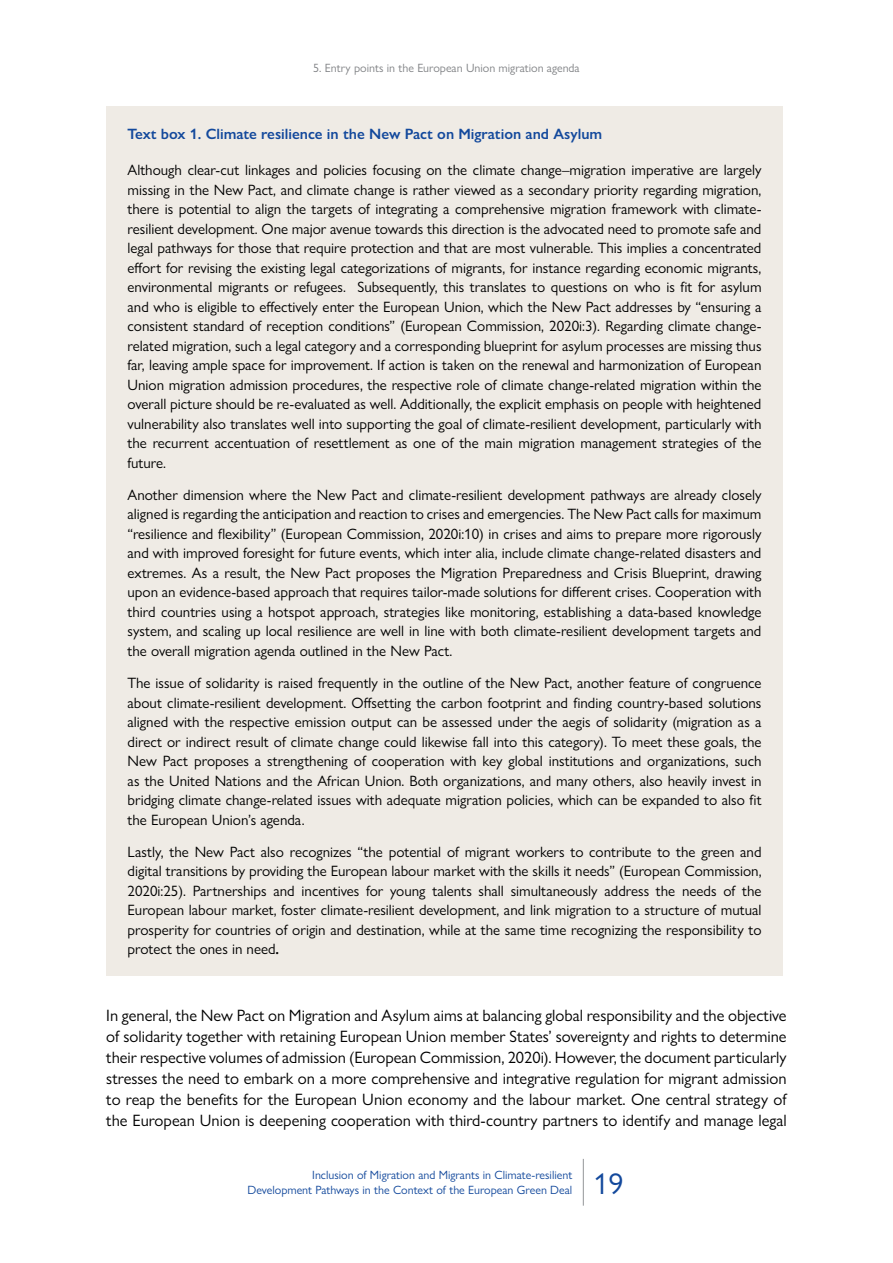
<style>
.page{position:relative;width:893px;height:1263px;background:#fff}
.page>*{position:absolute;margin:0;border:0;box-sizing:border-box;transform-origin:0 0}
.t1{font:30px "Gill Sans Nova";color:#13499c}
.t2{font:16.5px/21px "Gill Sans Nova";color:#000;text-align:justify}
.t3{font:15px/19.5px "Gill Sans Nova";color:#000;text-align:justify}
.t4{font:600 15px "Gill Sans Nova";color:#13499c}
.t5{font:12px/14.4px "Gill Sans Nova";color:#13499c;text-align:right}
.t6{font:12px "Gill Sans Nova";color:#808285}
.s1{font-weight:600}
</style>
<div class="page">
<hr style="left:583px;top:1159px;width:1px;height:47px;background:#939598">
<div style="left:106px;top:106px;width:677px;height:870px;background:#efebe5"></div>
<p class="t6" style="left:313px;top:60px;width:268px">5. Entry points in the European Union migration agenda</p>
<p class="t4" style="left:128px;top:124px;width:476px">Text box 1. Climate resilience in the New Pact on Migration and Asylum</p>
<p class="t3" style="left:128px;top:160px;width:635px">Although clear-cut linkages and policies focusing on the climate change–migration imperative are largely missing in the New Pact, and climate change is rather viewed as a secondary priority regarding migration, there is potential to align the targets of integrating a comprehensive migration framework with climate&shy;resilient development. One major avenue towards this direction is the advocated need to promote safe and legal pathways for those that require protection and that are most vulnerable. This implies a concentrated effort for revising the existing legal categorizations of migrants, for instance regarding economic migrants, environmental migrants or refugees. Subsequently, this translates to questions on who is fit for asylum and who is eligible to effectively enter the European Union, which the New Pact addresses by “ensuring a consistent standard of reception conditions” (European Commission, 2020i:3). Regarding climate change&shy;related migration, such a legal category and a corresponding blueprint for asylum processes are missing thus far, leaving ample space for improvement. If action is taken on the renewal and harmonization of European Union migration admission procedures, the respective role of climate change-related migration within the overall picture should be re-evaluated as well. Additionally, the explicit emphasis on people with heightened vulnerability also translates well into supporting the goal of climate-resilient development, particularly with the recurrent accentuation of resettlement as one of the main migration management strategies of the future.</p>
<p class="t3" style="left:128px;top:485px;width:635px">Another dimension where the New Pact and climate-resilient development pathways are already closely aligned is regarding the anticipation and reaction to crises and emergencies. The New Pact calls for maximum “resilience and flexibility” (European Commission, 2020i:10) in crises and aims to prepare more rigorously and with improved foresight for future events, which inter alia, include climate change-related disasters and extremes. As a result, the New Pact proposes the Migration Preparedness and Crisis Blueprint, drawing upon an evidence-based approach that requires tailor-made solutions for different crises. Cooperation with third countries using a hotspot approach, strategies like monitoring, establishing a data-based knowledge system, and scaling up local resilience are well in line with both climate-resilient development targets and the overall migration agenda outlined in the New Pact.</p>
<p class="t3" style="left:128px;top:673px;width:635px">The issue of solidarity is raised frequently in the outline of the New Pact, another feature of congruence about climate-resilient development. Offsetting the carbon footprint and finding country-based solutions aligned with the respective emission output can be assessed under the aegis of solidarity (migration as a direct or indirect result of climate change could likewise fall into this category). To meet these goals, the New Pact proposes a strengthening of cooperation with key global institutions and organizations, such as the United Nations and the African Union. Both organizations, and many others, also heavily invest in bridging climate change-related issues with adequate migration policies, which can be expanded to also fit the European Union’s agenda.</p>
<p class="t3" style="left:128px;top:842px;width:635px">Lastly, the New Pact also recognizes “the potential of migrant workers to contribute to the green and digital transitions by providing the European labour market with the skills it needs” (European Commission, 2020i:25). Partnerships and incentives for young talents shall simultaneously address the needs of the European labour market, foster climate-resilient development, and link migration to a structure of mutual prosperity for countries of origin and destination, while at the same time recognizing the responsibility to protect the ones in need<span class="s1">.</span></p>
<p class="t2" style="left:106px;top:1005px;width:682px">In general, the New Pact on Migration and Asylum aims at balancing global responsibility and the objective of solidarity together with retaining European Union member States’ sovereignty and rights to determine their respective volumes of admission (European Commission, 2020i). However, the document particularly stresses the need to embark on a more comprehensive and integrative regulation for migrant admission to reap the benefits for the European Union economy and the labour market. One central strategy of the European Union is deepening cooperation with third-country partners to identify and manage legal</p>
<p class="t5" style="left:247px;top:1168px;width:326px">Inclusion of Migration and Migrants in Climate-resilient<br>Development Pathways in the Context of the European Green Deal</p>
<h1 class="t1" style="left:594px;top:1165px;width:31px">19</h1>
</div>
